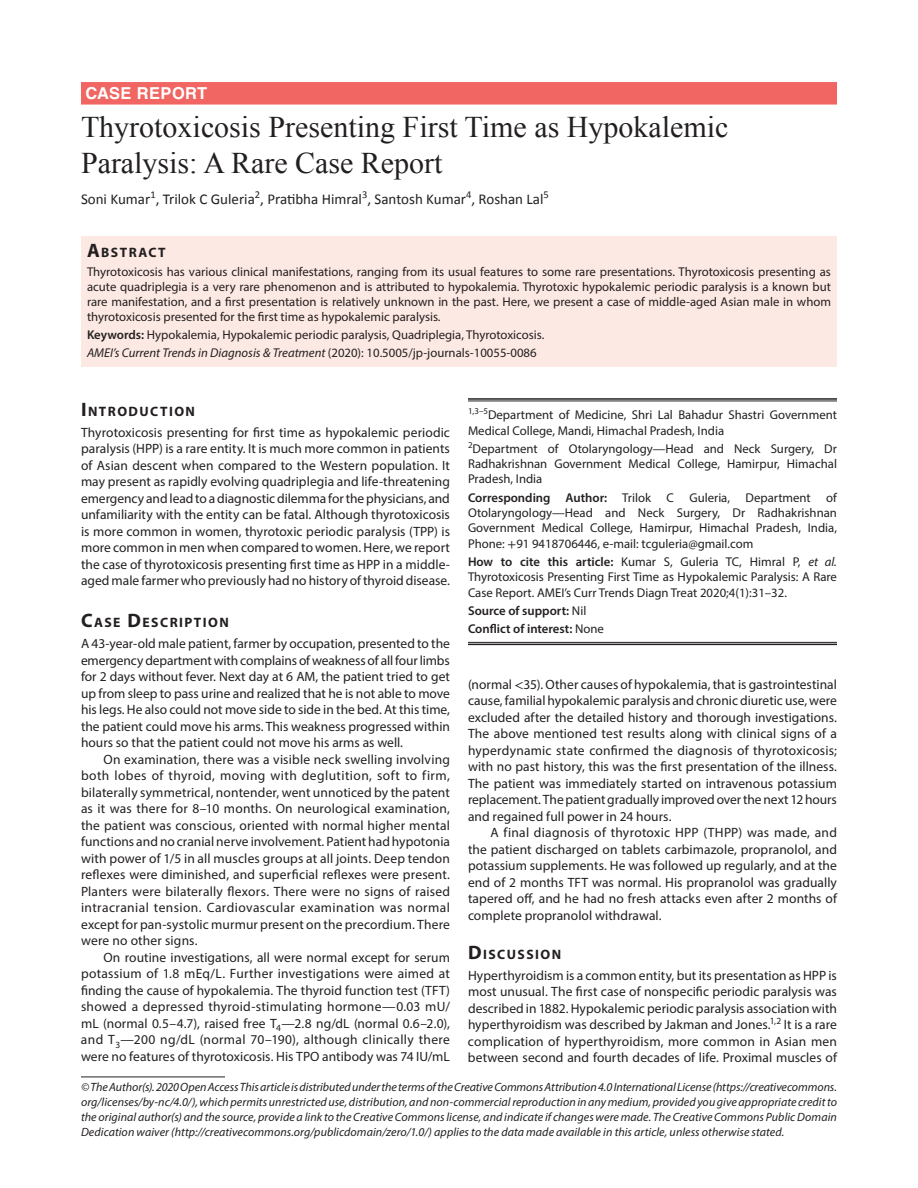
<style>
.page{position:relative;width:918px;height:1188px;background:#fff}
.page>*{position:absolute;margin:0;border:0;box-sizing:border-box;transform-origin:0 0}
.t1{font:30px/36px "Times New Roman";color:#231f20}
.t2{font:700 16.5px "Helvetica LT Std";letter-spacing:.025em;color:#fff}
.t3{font:15px "Calibri";color:#231f20}
.t4{font:700 13.65px "Myriad Pro";letter-spacing:.105em;color:#231f20}
.t5{font:13.5px/16.5px "Myriad Pro";color:#231f20;text-align:justify}
.t6{font:12.75px/15.3px "Myriad Pro";color:#231f20;text-align:justify}
.t7{font:600 12.75px/18.3px "Myriad Pro";color:#231f20}
.t8{font:italic 12px/15px "Myriad Pro";letter-spacing:.005em;color:#231f20;text-align:justify}
.s1{font-size:19.5px}
.s2{font-weight:600}
.s3{font-style:italic}
.s4{font-family:"STIX"}
.s5{font-weight:400}
</style>
<div class="page">
<div style="left:81px;top:82px;width:756px;height:23px;background:#f16562"></div>
<div style="left:81px;top:236px;width:756px;height:26px;background:#fde9e3"></div>
<div style="left:81px;top:261px;width:756px;height:69px;background:#fde9e3"></div>
<div style="left:81px;top:324px;width:756px;height:24px;background:#fde9e3"></div>
<div style="left:81px;top:342px;width:756px;height:24px;background:#fde9e3"></div>
<hr style="left:468px;top:398px;width:369px;height:2px;background:#231f20">
<hr style="left:468px;top:401px;width:369px;height:1px;background:#231f20">
<hr style="left:468px;top:642px;width:369px;height:1px;background:#231f20">
<hr style="left:468px;top:644px;width:369px;height:1px;background:#231f20">
<hr style="left:81px;top:1077px;width:144px;height:1px;background:#231f20">
<p class="t2" style="left:86px;top:83px;width:123px">CASE REPORT</p>
<h1 class="t1" style="left:81px;top:108px;width:649px">Thyrotoxicosis Presenting First Time as Hypokalemic<br>Paralysis: A Rare Case Report</h1>
<p class="t3" style="left:81px;top:190px;width:469px">Soni Kumar<sup>1</sup>, Trilok C Guleria<sup>2</sup>, Pratibha Himral<sup>3</sup>, Santosh Kumar<sup>4</sup>, Roshan Lal<sup>5</sup></p>
<p class="t4" style="left:87px;top:243px;width:80px"><span class="s1">A</span>BSTRACT</p>
<p class="t6" style="left:87px;top:264px;width:746px">Thyrotoxicosis has various clinical manifestations, ranging from its usual features to some rare presentations. Thyrotoxicosis presenting as acute quadriplegia is a very rare phenomenon and is attributed to hypokalemia. Thyrotoxic hypokalemic periodic paralysis is a known but rare manifestation, and a first presentation is relatively unknown in the past. Here, we present a case of middle-aged Asian male in whom thyrotoxicosis presented for the first time as hypokalemic paralysis.</p>
<p class="t6" style="left:87px;top:326px;width:459px;line-height:18px"><span class="s2">Keywords:</span> Hypokalemia, Hypokalemic periodic paralysis, Quadriplegia, Thyrotoxicosis.<br><span class="s3">AMEI’s Current Trends in Diagnosis &amp; Treatment</span> (2020): 10.5005/jp-journals-10055-0086</p>
<p class="t4" style="left:81px;top:402px;width:116px"><span class="s1">I</span>NTRODUCTION</p>
<p class="t5" style="left:81px;top:424px;width:371px">Thyrotoxicosis presenting for first time as hypokalemic periodic paralysis (HPP) is a rare entity. It is much more common in patients of Asian descent when compared to the Western population. It may present as rapidly evolving quadriplegia and life-threatening emergency and lead to a diagnostic dilemma for the physicians, and unfamiliarity with the entity can be fatal. Although thyrotoxicosis is more common in women, thyrotoxic periodic paralysis (TPP) is more common in men when compared to women. Here, we report the case of thyrotoxicosis presenting first time as HPP in a middle&shy;aged male farmer who previously had no history of thyroid disease.</p>
<p class="t4" style="left:81px;top:614px;width:149px"><span class="s1">C</span>ASE <span class="s1">D</span>ESCRIPTION</p>
<p class="t5" style="left:81px;top:635px;width:371px">A 43-year-old male patient, farmer by occupation, presented to the emergency department with complains of weakness of all four limbs for 2 days without fever. Next day at 6 AM, the patient tried to get up from sleep to pass urine and realized that he is not able to move his legs. He also could not move side to side in the bed. At this time, the patient could move his arms. This weakness progressed within hours so that the patient could not move his arms as well.</p>
<p class="t5" style="left:81px;top:751px;width:371px;text-indent:23px">On examination, there was a visible neck swelling involving both lobes of thyroid, moving with deglutition, soft to firm, bilaterally symmetrical, nontender, went unnoticed by the patent as it was there for 8–10 months. On neurological examination, the patient was conscious, oriented with normal higher mental functions and no cranial nerve involvement. Patient had hypotonia with power of 1/5 in all muscles groups at all joints. Deep tendon reflexes were diminished, and superficial reflexes were present.<br>Planters were bilaterally flexors. There were no signs of raised intracranial tension. Cardiovascular examination was normal except for pan-systolic murmur present on the precordium. There were no other signs.</p>
<p class="t5" style="left:81px;top:949px;width:371px;text-indent:23px">On routine investigations, all were normal except for serum potassium of 1.8 mEq/L. Further investigations were aimed at finding the cause of hypokalemia. The thyroid function test (TFT) showed a depressed thyroid-stimulating hormone—0.03 mU/ mL (normal 0.5–4.7), raised free T<sub>4</sub>—2.8 ng/dL (normal 0.6–2.0), and T<sub>3</sub>—200 ng/dL (normal 70–190), although clinically there were no features of thyrotoxicosis. His TPO antibody was 74 IU/mL</p>
<p class="t6" style="left:468px;top:407px;width:370px"><sup>1,3–5</sup>Department of Medicine, Shri Lal Bahadur Shastri Government<br>Medical College, Mandi, Himachal Pradesh, India</p>
<p class="t6" style="left:468px;top:441px;width:371px"><sup>2</sup>Department of Otolaryngology—Head and Neck Surgery, Dr Radhakrishnan Government Medical College, Hamirpur, Himachal Pradesh, India</p>
<p class="t6" style="left:468px;top:490px;width:371px"><span class="s2">Corresponding Author:</span> Trilok C Guleria, Department of Otolaryngology—Head and Neck Surgery, Dr Radhakrishnan Government Medical College, Hamirpur, Himachal Pradesh, India, Phone: <span class="s4">+</span>91 9418706446, e-mail: tcguleria@gmail.com</p>
<p class="t6" style="left:468px;top:554px;width:371px"><span class="s2">How to cite this article:</span> Kumar S, Guleria TC, Himral P, <span class="s3">et al.<br></span>Thyrotoxicosis Presenting First Time as Hypokalemic Paralysis: A Rare Case Report. AMEI’s Curr Trends Diagn Treat 2020;4(1):31–32.</p>
<p class="t7" style="left:468px;top:601px;width:137px">Source of support: <span class="s5">Nil<br></span>Conflict of interest: <span class="s5">None</span></p>
<p class="t5" style="left:468px;top:676px;width:371px">(normal <span class="s4">&lt;</span>35). Other causes of hypokalemia, that is gastrointestinal cause, familial hypokalemic paralysis and chronic diuretic use, were excluded after the detailed history and thorough investigations.<br>The above mentioned test results along with clinical signs of a hyperdynamic state confirmed the diagnosis of thyrotoxicosis; with no past history, this was the first presentation of the illness.<br>The patient was immediately started on intravenous potassium replacement. The patient gradually improved over the next 12 hours and regained full power in 24 hours.</p>
<p class="t5" style="left:468px;top:824px;width:371px;text-indent:23px">A final diagnosis of thyrotoxic HPP (THPP) was made, and the patient discharged on tablets carbimazole, propranolol, and potassium supplements. He was followed up regularly, and at the end of 2 months TFT was normal. His propranolol was gradually tapered off, and he had no fresh attacks even after 2 months of complete propranolol withdrawal.</p>
<p class="t4" style="left:468px;top:945px;width:95px"><span class="s1">D</span>ISCUSSION</p>
<p class="t5" style="left:468px;top:967px;width:371px">Hyperthyroidism is a common entity, but its presentation as HPP is most unusual. The first case of nonspecific periodic paralysis was described in 1882. Hypokalemic periodic paralysis association with hyperthyroidism was described by Jakman and Jones.<sup>1,2</sup> It is a rare complication of hyperthyroidism, more common in Asian men between second and fourth decades of life. Proximal muscles of</p>
<p class="t8" style="left:81px;top:1079px;width:758px">© The Author(s). 2020 Open Access This article is distributed under the terms of the Creative Commons Attribution 4.0 International License (https://creativecommons. org/licenses/by-nc/4.0/), which permits unrestricted use, distribution, and non-commercial reproduction in any medium, provided you give appropriate credit to the original author(s) and the source, provide a link to the Creative Commons license, and indicate if changes were made. The Creative Commons Public Domain Dedication waiver (http://creativecommons.org/publicdomain/zero/1.0/) applies to the data made available in this article, unless otherwise stated.</p>
</div>
